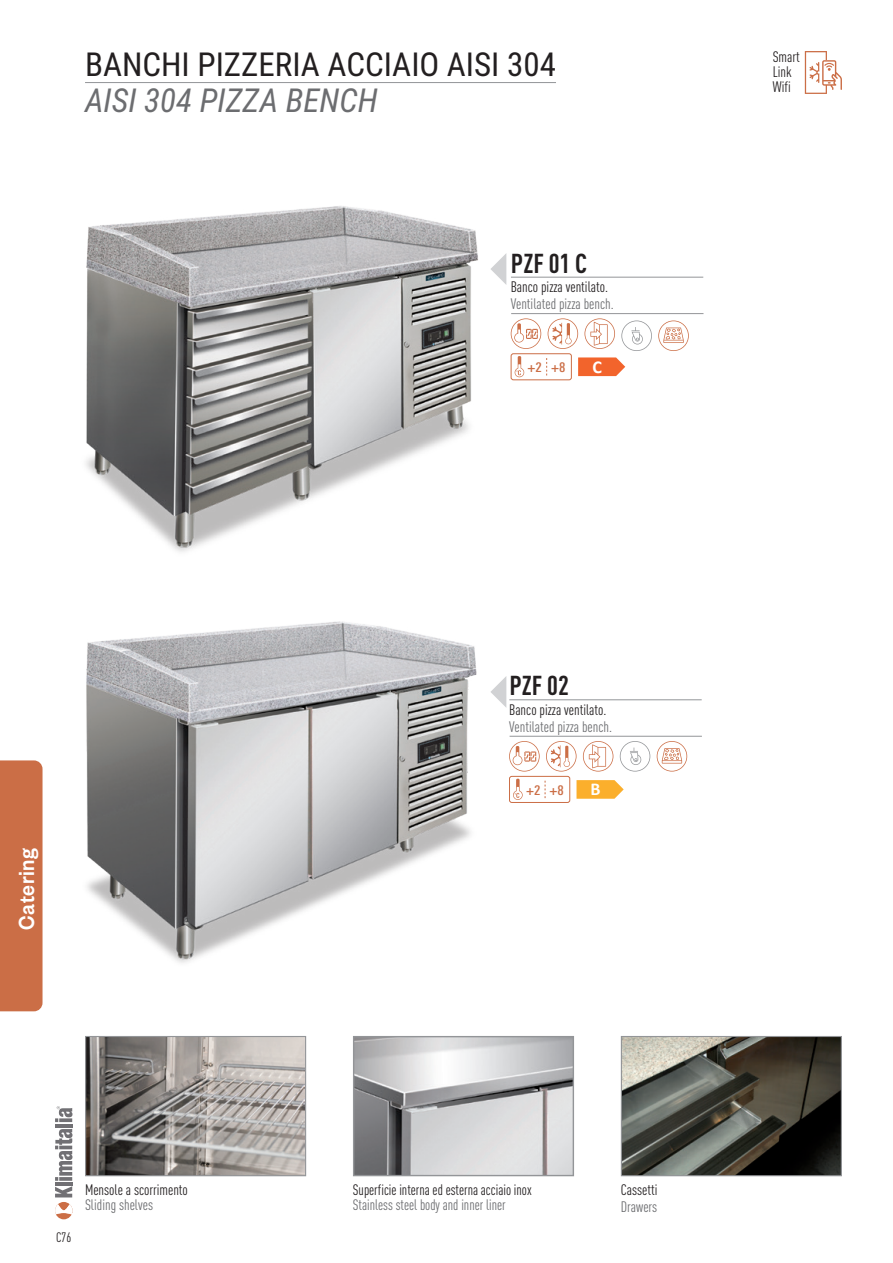
<style>
.page{position:relative;width:893px;height:1263px;background:#fff}
.page>*{position:absolute;margin:0;border:0;box-sizing:border-box;transform-origin:0 0}
.t1{font:33px "Roboto Condensed";color:#231f20}
.t2{font:italic 33px "Roboto Condensed";color:#6c6d70}
.t3{font:700 27px "DIN Cond";color:#231f20}
.t4{font:500 24px "Founders Grotesk";letter-spacing:.025em;color:#fff;scale:.9 1}
.t5{font:700 18.15px "Calibri";color:#fff}
.t6{font:15px/15px "DIN Cond";color:#231f20}
.t7{font:15px "DIN Cond";color:#6c6d70}
.t8{font:15px "DIN Cond";color:#231f20;scale:.96 1}
.t9{font:15px "DIN Cond";color:#6c6d70;scale:.96 1}
.t10{font:500 condensed 13.5px "Linotype Univers";color:#cb6e46}
.t11{font:13.5px "DIN Cond";color:#231f20}
</style>
<div class="page">
<svg style="left:805px;top:51px;width:37px;height:43px"></svg>
<img style="left:623px;top:1038px;width:217px;height:136px">
<div style="left:621px;top:1036px;width:221px;height:140px;border:1px solid #939598"></div>
<hr style="left:85px;top:82px;width:471px;height:1px;background:#939598">
<img style="left:86px;top:206px;width:392px;height:346px">
<img style="left:86px;top:621px;width:391px;height:342px">
<svg style="left:578px;top:357px;width:47px;height:19px"></svg>
<svg style="left:515px;top:356px;width:9px;height:21px"></svg>
<svg style="left:546px;top:358px;width:1px;height:17px"></svg>
<div style="left:511px;top:353px;width:61px;height:27px;border:1px solid #cb6e46;border-radius:2px"></div>
<svg style="left:491px;top:254px;width:15px;height:30px"></svg>
<hr style="left:511px;top:277px;width:192px;height:1px;background:#939598">
<hr style="left:511px;top:313px;width:192px;height:1px;background:#939598">
<svg style="left:548px;top:318px;width:30px;height:31px"></svg>
<svg style="left:584px;top:318px;width:31px;height:31px"></svg>
<svg style="left:511px;top:318px;width:30px;height:31px"></svg>
<svg style="left:621px;top:320px;width:31px;height:31px"></svg>
<svg style="left:658px;top:320px;width:31px;height:31px"></svg>
<svg style="left:576px;top:780px;width:48px;height:19px"></svg>
<svg style="left:513px;top:779px;width:10px;height:21px"></svg>
<svg style="left:545px;top:781px;width:1px;height:17px"></svg>
<div style="left:509px;top:776px;width:61px;height:27px;border:1px solid #cb6e46;border-radius:2px"></div>
<hr style="left:509px;top:699px;width:193px;height:1px;background:#939598">
<hr style="left:510px;top:736px;width:192px;height:1px;background:#939598">
<svg style="left:546px;top:741px;width:30px;height:30px"></svg>
<svg style="left:583px;top:741px;width:30px;height:30px"></svg>
<svg style="left:509px;top:741px;width:31px;height:30px"></svg>
<svg style="left:491px;top:677px;width:15px;height:30px"></svg>
<svg style="left:657px;top:741px;width:30px;height:30px"></svg>
<svg style="left:620px;top:741px;width:30px;height:30px"></svg>
<img style="left:87px;top:1038px;width:217px;height:136px">
<div style="left:85px;top:1036px;width:221px;height:140px;border:1px solid #939598"></div>
<img style="left:355px;top:1038px;width:217px;height:136px">
<div style="left:353px;top:1036px;width:221px;height:140px;border:1px solid #939598"></div>
<hr style="left:55px;top:1124px;width:17px;height:3px;background:#717074">
<svg style="left:55px;top:1106px;width:17px;height:16px"></svg>
<svg style="left:55px;top:1129px;width:17px;height:90px"></svg>
<div style="left:0;top:760px;width:43px;height:251px;background:#cb6e46"></div>
<p class="t1" style="left:85px;top:41px;width:472px">BANCHI PIZZERIA ACCIAIO AISI 304</p>
<p class="t2" style="left:85px;top:77px;width:294px">AISI 304 PIZZA BENCH</p>
<p class="t3" style="left:511px;top:246px;width:78px">PZF 01 C</p>
<p class="t6" style="left:511px;top:280px;width:99px">Banco pizza ventilato.</p>
<p class="t7" style="left:511px;top:295px;width:105px">Ventilated pizza bench.</p>
<p class="t10" style="left:528px;top:359px;width:16px">+2</p>
<p class="t10" style="left:551px;top:359px;width:16px">+8</p>
<p class="t5" style="left:592px;top:354px;width:11px">C</p>
<p class="t6" style="left:773px;top:49px;width:29px">Smart<br>Link<br>Wifi</p>
<h3 class="t4" style="left:11px;top:929px;width:92px;rotate:-90deg">Catering</h3>
<p class="t11" style="left:56px;top:1229px;width:17px">C76</p>
<p class="t6" style="left:85px;top:1182px;width:104px">Mensole a scorrimento</p>
<p class="t7" style="left:85px;top:1196px;width:69px">Sliding shelves</p>
<p class="t3" style="left:509px;top:669px;width:61px">PZF 02</p>
<p class="t6" style="left:509px;top:702px;width:99px">Banco pizza ventilato.</p>
<p class="t7" style="left:509px;top:718px;width:105px">Ventilated pizza bench.</p>
<p class="t10" style="left:526px;top:782px;width:16px">+2</p>
<p class="t10" style="left:549px;top:782px;width:16px">+8</p>
<p class="t5" style="left:590px;top:776px;width:12px">B</p>
<p class="t8" style="left:353px;top:1181px;width:188px">Superficie interna ed esterna acciaio inox</p>
<p class="t9" style="left:353px;top:1196px;width:161px">Stainless steel body and inner liner</p>
<p class="t6" style="left:621px;top:1182px;width:38px">Cassetti</p>
<p class="t7" style="left:621px;top:1198px;width:38px">Drawers</p>
</div>
